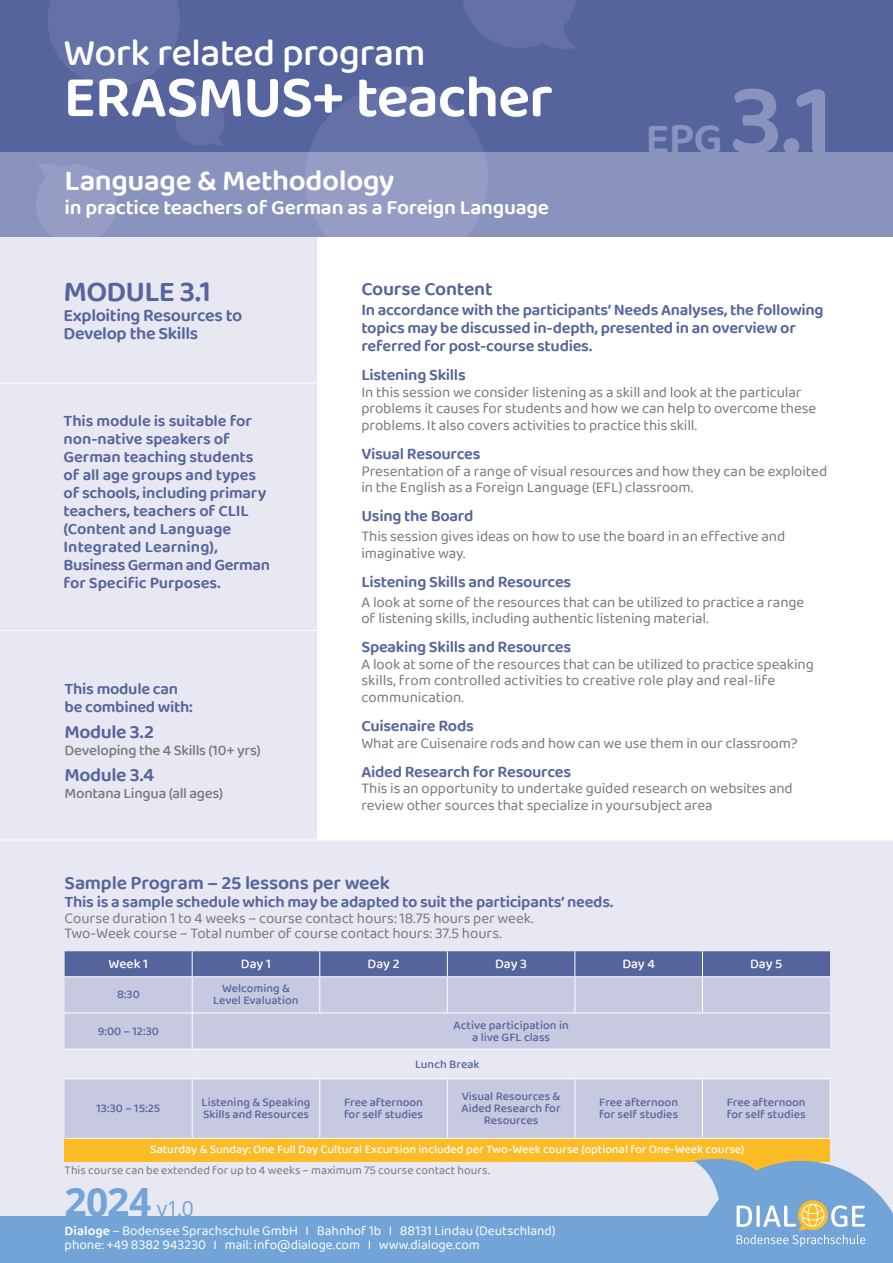
<style>
.page{position:relative;width:893px;height:1263px;background:#fff}
.page>*{position:absolute;margin:0;border:0;box-sizing:border-box;transform-origin:0 0}
.t1{font:600 102.9px "Baloo 2";color:#8a93bd}
.t2{font:600 60px "Baloo 2";letter-spacing:-.02em;color:#fff}
.t3{font:600 45px "Baloo 2";color:#8a93bd}
.t4{font:500 39px "Baloo 2";letter-spacing:-.02em;color:#fff}
.t5{font:700 39px "Open Sans";color:#73a4d7}
.t6{font:600 30px "Baloo 2";letter-spacing:-.015em;color:#fff}
.t7{font:600 30px "Baloo 2";letter-spacing:-.025em;color:#55649c}
.t8{font:600 21px "Baloo 2";letter-spacing:-.01em;color:#fff}
.t9{font:600 19.5px "Baloo 2";letter-spacing:-.015em;color:#55649c}
.t10{font:600 18px/18px "Baloo 2";letter-spacing:-.025em;color:#55649c}
.t11{font:600 16.5px/18px "Baloo 2";letter-spacing:-.02em;color:#55649c}
.t12{font:15px/16.5px "Baloo 2";letter-spacing:-.005em;color:#76787b}
.t13{font:500 15px "Baloo 2";letter-spacing:-.015em;color:#76787b}
.t14{font:13.5px/13.5px "Baloo 2";color:#fff}
.t15{font:500 13.5px "Baloo 2";color:#fff}
.t16{font:500 12px/12px "Baloo 2";color:#55649c}
.t17{font:500 12px "Baloo 2";color:#fff}
.t18{font:12px "Baloo 2";letter-spacing:.005em;color:#76787b}
.s1{font-weight:400;font-size:21px}
.s2{font-weight:600}
</style>
<div class="page">
<div style="left:0;top:840px;width:893px;height:387px;background:#e7e8f2"></div>
<div style="left:0;top:237px;width:316px;height:990px;background:#e7e8f2"></div>
<div style="left:0;top:152px;width:893px;height:85px;background:#8a93bd"></div>
<svg style="left:36px;top:164px;width:80px;height:73px"></svg>
<div style="left:0;top:0;width:893px;height:151px;background:#55649c"></div>
<svg style="left:463px;top:0;width:113px;height:49px"></svg>
<svg style="left:48px;top:0;width:176px;height:145px"></svg>
<svg style="left:305px;top:86px;width:190px;height:151px"></svg>
<div style="left:0;top:1216px;width:893px;height:47px;background:#73a4d7"></div>
<div style="left:65px;top:977px;width:765px;height:161px;background:#c6c9df"></div>
<div style="left:65px;top:1049px;width:765px;height:30px;background:#e7e8f2"></div>
<div style="left:65px;top:1138px;width:765px;height:24px;background:#fdbb26"></div>
<div style="left:65px;top:951px;width:765px;height:25px;background:#55649c"></div>
<hr style="left:65px;top:976px;width:127px;height:1px;background:#fff">
<hr style="left:192px;top:976px;width:128px;height:1px;background:#fff">
<hr style="left:192px;top:977px;width:1px;height:35px;background:#fff">
<hr style="left:320px;top:976px;width:127px;height:1px;background:#fff">
<hr style="left:319px;top:977px;width:1px;height:35px;background:#fff">
<hr style="left:447px;top:976px;width:128px;height:1px;background:#fff">
<hr style="left:447px;top:977px;width:1px;height:35px;background:#fff">
<hr style="left:575px;top:976px;width:127px;height:1px;background:#fff">
<hr style="left:574px;top:977px;width:1px;height:35px;background:#fff">
<hr style="left:702px;top:976px;width:128px;height:1px;background:#fff">
<hr style="left:702px;top:977px;width:1px;height:35px;background:#fff">
<hr style="left:320px;top:1012px;width:127px;height:1px;background:#fff">
<hr style="left:447px;top:1012px;width:128px;height:1px;background:#fff">
<hr style="left:575px;top:1012px;width:127px;height:1px;background:#fff">
<hr style="left:702px;top:1012px;width:128px;height:1px;background:#fff">
<hr style="left:65px;top:1012px;width:127px;height:1px;background:#fff">
<hr style="left:192px;top:1012px;width:128px;height:1px;background:#fff">
<hr style="left:192px;top:1013px;width:1px;height:36px;background:#fff">
<hr style="left:65px;top:1078px;width:127px;height:1px;background:#fff">
<hr style="left:192px;top:1078px;width:128px;height:1px;background:#fff">
<hr style="left:192px;top:1079px;width:1px;height:59px;background:#fff">
<hr style="left:65px;top:1049px;width:127px;height:1px;background:#fff">
<hr style="left:192px;top:1049px;width:128px;height:1px;background:#fff">
<hr style="left:320px;top:1049px;width:127px;height:1px;background:#fff">
<hr style="left:447px;top:1049px;width:128px;height:1px;background:#fff">
<hr style="left:575px;top:1049px;width:127px;height:1px;background:#fff">
<hr style="left:702px;top:1049px;width:128px;height:1px;background:#fff">
<hr style="left:65px;top:1138px;width:127px;height:1px;background:#fff">
<hr style="left:192px;top:1138px;width:128px;height:1px;background:#fff">
<hr style="left:320px;top:1078px;width:127px;height:1px;background:#fff">
<hr style="left:319px;top:1079px;width:1px;height:59px;background:#fff">
<hr style="left:447px;top:1078px;width:128px;height:1px;background:#fff">
<hr style="left:447px;top:1079px;width:1px;height:59px;background:#fff">
<hr style="left:575px;top:1078px;width:127px;height:1px;background:#fff">
<hr style="left:574px;top:1079px;width:1px;height:59px;background:#fff">
<hr style="left:702px;top:1078px;width:128px;height:1px;background:#fff">
<hr style="left:702px;top:1079px;width:1px;height:59px;background:#fff">
<hr style="left:830px;top:1079px;width:1px;height:59px;background:#fff">
<hr style="left:320px;top:1138px;width:127px;height:1px;background:#fff">
<hr style="left:447px;top:1138px;width:128px;height:1px;background:#fff">
<hr style="left:575px;top:1138px;width:127px;height:1px;background:#fff">
<hr style="left:702px;top:1138px;width:128px;height:1px;background:#fff">
<svg style="left:694px;top:1158px;width:199px;height:89px"></svg>
<hr style="left:0;top:630px;width:323px;height:1px;background:#fff">
<hr style="left:0;top:383px;width:323px;height:1px;background:#fff">
<hr style="left:0;top:839px;width:893px;height:1px;background:#fff">
<h3 class="t4" style="left:64px;top:25px;width:363px">Work related program</h3>
<h2 class="t2" style="left:64px;top:53px;width:491px">ERASMUS+ teacher</h2>
<h3 class="t6" style="left:65px;top:158px;width:331px">Language &amp; Methodology</h3>
<h3 class="t8" style="left:65px;top:192px;width:486px">in practice teachers of German as a Foreign Language</h3>
<h3 class="t3" style="left:646px;top:105px;width:79px">EPG</h3>
<h1 class="t1" style="left:730px;top:45px;width:105px">3.1</h1>
<h3 class="t7" style="left:64px;top:270px;width:149px">MODULE 3.1</h3>
<p class="t10" style="left:64px;top:307px;width:180px">Exploiting Resources to<br>Develop the Skills</p>
<p class="t11" style="left:64px;top:412px;width:208px">This module is suitable for non-native speakers of<br>German teaching students of all age groups and types of schools, including primary teachers, teachers of CLIL (Content and Language<br>Integrated Learning),<br>Business German and German for Specific Purposes.</p>
<p class="t11" style="left:65px;top:680px;width:130px">This module can be combined with:</p>
<h3 class="t9" style="left:65px;top:718px;width:91px">Module 3.2</h3>
<p class="t13" style="left:65px;top:739px;width:198px">Developing the 4 Skills (10+ yrs)</p>
<h3 class="t9" style="left:65px;top:761px;width:91px">Module 3.4</h3>
<p class="t13" style="left:65px;top:782px;width:160px">Montana Lingua (all ages)</p>
<h3 class="t9" style="left:361px;top:275px;width:133px">Course Content</h3>
<p class="t11" style="left:361px;top:302px;width:464px">In accordance with the participants’ Needs Analyses, the following topics may be discussed in-depth, presented in an overview or referred for post-course studies.</p>
<p class="t11" style="left:361px;top:367px;width:106px">Listening Skills</p>
<p class="t12" style="left:361px;top:385px;width:456px">In this session we consider listening as a skill and look at the particular problems it causes for students and how we can help to overcome these problems. It also covers activities to practice this skill.</p>
<p class="t11" style="left:361px;top:446px;width:121px">Visual Resources</p>
<p class="t12" style="left:361px;top:463px;width:467px">Presentation of a range of visual resources and how they can be exploited in the English as a Foreign Language (EFL) classroom.</p>
<p class="t11" style="left:361px;top:508px;width:114px">Using the Board</p>
<p class="t12" style="left:361px;top:529px;width:425px">This session gives ideas on how to use the board in an effective and imaginative way.</p>
<p class="t11" style="left:361px;top:573px;width:211px">Listening Skills and Resources</p>
<p class="t12" style="left:361px;top:594px;width:444px">A look at some of the resources that can be utilized to practice a range of listening skills, including authentic listening material.</p>
<p class="t11" style="left:361px;top:639px;width:211px">Speaking Skills and Resources</p>
<p class="t12" style="left:361px;top:656px;width:454px">A look at some of the resources that can be utilized to practice speaking skills, from controlled activities to creative role play and real-life communication.</p>
<p class="t11" style="left:361px;top:717px;width:114px">Cuisenaire Rods</p>
<p class="t12" style="left:361px;top:735px;width:438px">What are Cuisenaire rods and how can we use them in our classroom?</p>
<p class="t11" style="left:361px;top:763px;width:211px">Aided Research for Resources</p>
<p class="t12" style="left:361px;top:781px;width:433px">This is an opportunity to undertake guided research on websites and review other sources that specialize in yoursubject area</p>
<h3 class="t9" style="left:65px;top:868px;width:327px">Sample Program – 25 lessons per week</h3>
<p class="t11" style="left:65px;top:893px;width:550px">This is a sample schedule which may be adapted to suit the participants’ needs.</p>
<p class="t12" style="left:65px;top:911px;width:471px;line-height:15px">Course duration 1 to 4 weeks – course contact hours: 18.75 hours per week.<br>Two-Week course – Total number of course contact hours: 37.5 hours.</p>
<p class="t15" style="left:109px;top:954px;width:41px">Week 1</p>
<p class="t15" style="left:241px;top:954px;width:32px">Day 1</p>
<p class="t15" style="left:368px;top:954px;width:34px">Day 2</p>
<p class="t15" style="left:495px;top:954px;width:33px">Day 3</p>
<p class="t15" style="left:622px;top:954px;width:34px">Day 4</p>
<p class="t15" style="left:750px;top:954px;width:34px">Day 5</p>
<p class="t16" style="left:117px;top:989px;width:24px">8:30</p>
<p class="t16" style="left:213px;top:983px;width:87px;text-align:center">Welcoming &amp;<br>Level Evaluation</p>
<p class="t16" style="left:98px;top:1025px;width:63px">9:00 – 12:30</p>
<p class="t16" style="left:453px;top:1019px;width:117px;text-align:center">Active participation in a live GFL class</p>
<p class="t16" style="left:415px;top:1058px;width:66px">Lunch Break</p>
<p class="t16" style="left:96px;top:1103px;width:65px">13:30 – 15:25</p>
<p class="t16" style="left:202px;top:1097px;width:110px">Listening &amp; Speaking<br>Skills and Resources</p>
<p class="t16" style="left:344px;top:1097px;width:80px">Free afternoon for self studies</p>
<p class="t16" style="left:461px;top:1091px;width:101px;text-align:center">Visual Resources &amp;<br>Aided Research for<br>Resources</p>
<p class="t16" style="left:599px;top:1097px;width:80px">Free afternoon for self studies</p>
<p class="t16" style="left:727px;top:1097px;width:80px">Free afternoon for self studies</p>
<p class="t17" style="left:150px;top:1140px;width:596px">Saturday &amp; Sunday: One Full Day Cultural Excursion included per Two-Week course (optional for One-Week course)</p>
<p class="t18" style="left:65px;top:1162px;width:427px">This course can be extended for up to 4 weeks – maximum 75 course contact hours.</p>
<h3 class="t5" style="left:65px;top:1175px;width:131px">2024 <span class="s1">v1.0</span></h3>
<p class="t14" style="left:65px;top:1225px;width:492px"><span class="s2">Dialoge</span> – Bodensee Sprachschule GmbH I Bahnhof 1b I 88131 Lindau (Deutschland) phone: +49 8382 943230 I mail: info@dialoge.com I www.dialoge.com</p>
</div>
